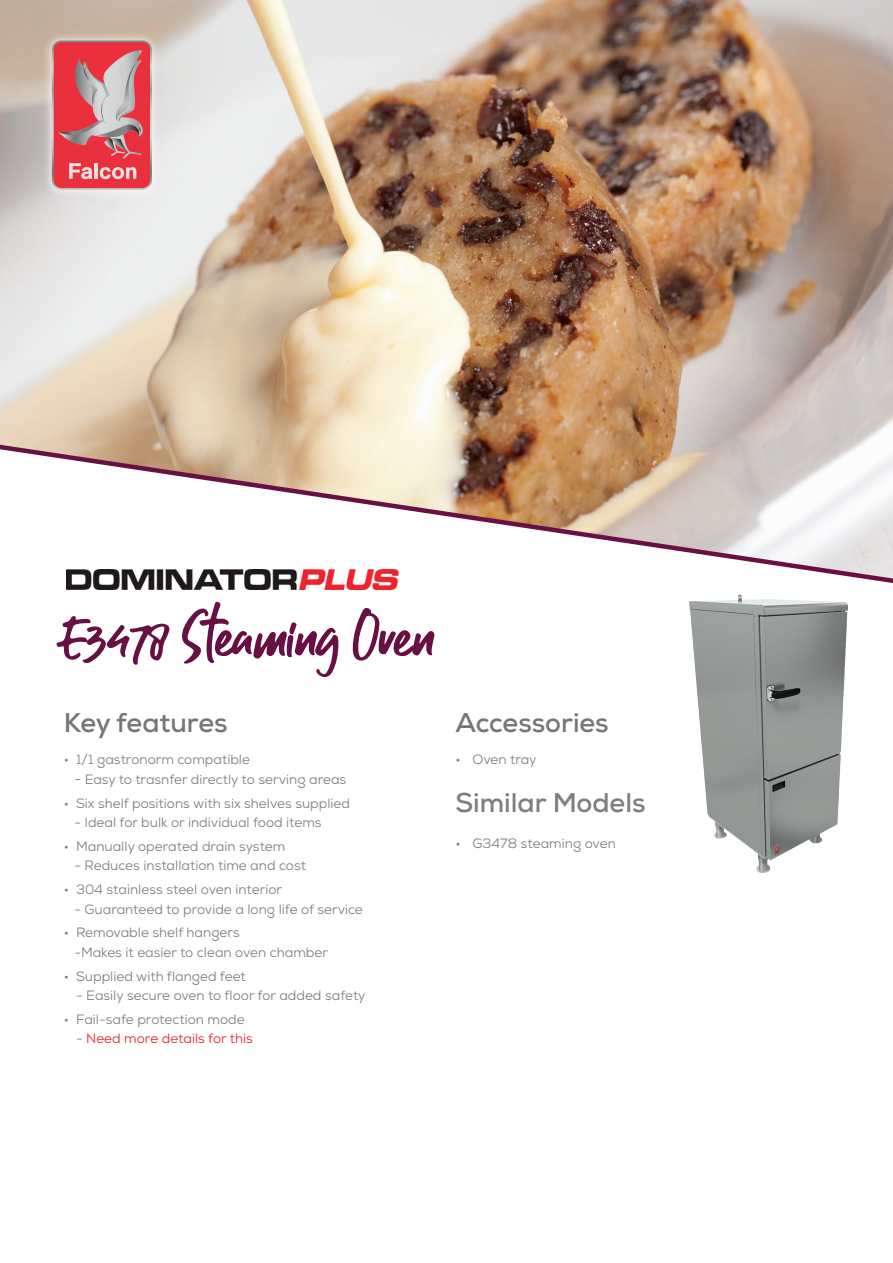
<style>
.page{position:relative;width:893px;height:1263px;background:#fff}
.page>*{position:absolute;margin:0;border:0;box-sizing:border-box;transform-origin:0 0}
.Script_Header_quote{font:57px "Guthen Bloots Personal Use";color:#681043}
.t1{font:700 27px "Nexa";color:#757679}
.Body{font:700 27px "Nexa";color:#7e7e7c}
.Body-2{font:13.5px/19.5px "Nexa";color:#7e7e7c}
.Body-3{font:13.5px "Nexa";color:#e42430}
.s1{color:#7e7e7c}
</style>
<div class="page">
<img style="left:0;top:0;width:893px;height:440px">
<svg style="left:717px;top:597px;width:131px;height:276px;fill:#949996"></svg>
<svg style="left:0;top:440px;width:893px;height:157px"></svg>
<img style="left:689px;top:595px;width:50px;height:243px">
<div style="left:42px;top:31px;width:119px;height:168px;background:#fff;opacity:.75"></div>
<svg style="left:52px;top:40px;width:100px;height:150px"></svg>
<p class="Script_Header_quote" style="left:64px;top:601px;width:372px">E3478 Steaming Oven</p>
<p class="t1" style="left:64px;top:705px;width:165px">Key features</p>
<p class="Body-2" style="left:64px;top:750px;width:188px">• 1/1 gastronorm compatible</p>
<p class="Body-2" style="left:74px;top:769px;width:273px">- Easy to trasnfer directly to serving areas</p>
<p class="Body-2" style="left:64px;top:793px;width:288px">• Six shelf positions with six shelves supplied</p>
<p class="Body-2" style="left:74px;top:813px;width:249px">- Ideal for bulk or individual food items</p>
<p class="Body-2" style="left:64px;top:836px;width:223px">• Manually operated drain system</p>
<p class="Body-2" style="left:74px;top:856px;width:233px">- Reduces installation time and cost</p>
<p class="Body-2" style="left:64px;top:880px;width:220px">• 304 stainless steel oven interior</p>
<p class="Body-2" style="left:74px;top:899px;width:290px">- Guaranteed to provide a long life of service</p>
<p class="Body-2" style="left:74px;top:923px;width:255px;text-indent:-11px">• Removable shelf hangers<br>-Makes it easier to clean oven chamber</p>
<p class="Body-2" style="left:64px;top:966px;width:184px">• Supplied with flanged feet</p>
<p class="Body-2" style="left:76px;top:986px;width:291px">- Easily secure oven to floor for added safety</p>
<p class="Body-2" style="left:64px;top:1009px;width:182px">• Fail-safe protection mode</p>
<p class="Body-3" style="left:76px;top:1030px;width:178px"><span class="s1">-</span> Need more details for this</p>
<p class="t1" style="left:455px;top:705px;width:155px">Accessories</p>
<p class="Body-2" style="left:455px;top:750px;width:83px">• Oven tray</p>
<p class="Body" style="left:455px;top:785px;width:192px">Similar Models</p>
<p class="Body-2" style="left:455px;top:833px;width:162px">• G3478 steaming oven</p>
</div>
